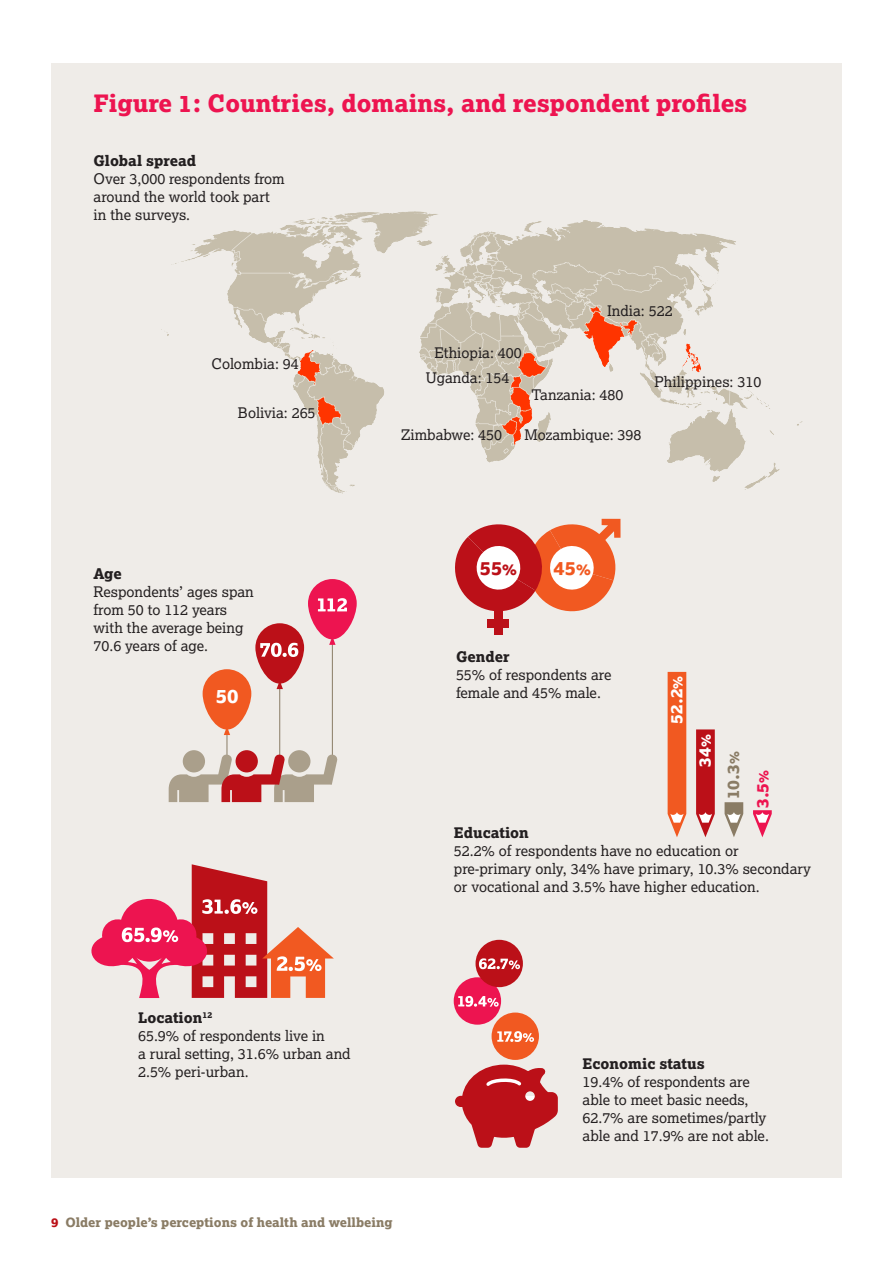
<style>
.page{position:relative;width:893px;height:1263px;background:#fff}
.page>*{position:absolute;margin:0;border:0;box-sizing:border-box;transform-origin:0 0}
.t1{font:24px "Lexia X Bold";color:#ed1450}
.t2{font:19.5px "Lexia X Bold";color:#fff}
.t3{font:19.2px "Lexia X Bold";color:#bb1018}
.t4{font:19.2px "Lexia X Bold";color:#f15921}
.t5{font:16.65px "Lexia X Bold";color:#fff}
.t6{font:16.65px "Lexia X Bold";color:#8a7c65}
.t7{font:16.65px "Lexia X Bold";color:#ed1450}
.t8{font:14.7px/18px "Lexia";color:#231f20}
.t9{font:14.7px "Lexia X Bold";color:#231f20}
.t10{font:12.75px "Lexia X Bold";color:#8a7c65}
.s1{font-size:15.45px}
.s2{font-size:13.5px}
.s3{color:#bb1018}
</style>
<div class="page">
<div style="left:51px;top:64px;width:791px;height:1114px;background:#efece8"></div>
<img style="left:166px;top:211px;width:637px;height:283px">
<svg style="left:455px;top:518px;width:165px;height:94px"></svg>
<div style="left:494px;top:600px;width:9px;height:35px;background:#bb1018"></div>
<div style="left:488px;top:619px;width:21px;height:8px;background:#bb1018"></div>
<svg style="left:91px;top:864px;width:243px;height:134px"></svg>
<svg style="left:668px;top:672px;width:18px;height:165px;background:#f16734"></svg>
<svg style="left:696px;top:729px;width:19px;height:108px;background:#c4343a"></svg>
<svg style="left:725px;top:802px;width:18px;height:35px"></svg>
<svg style="left:753px;top:810px;width:19px;height:27px"></svg>
<svg style="left:455px;top:1064px;width:103px;height:84px"></svg>
<div style="left:454px;top:977px;width:47px;height:48px;background:#ed1450;border-radius:50%"></div>
<svg style="left:458px;top:996px;width:41px;height:11px"></svg>
<div style="left:476px;top:940px;width:47px;height:47px;background:#bb1018;border-radius:50%"></div>
<svg style="left:479px;top:958px;width:41px;height:11px"></svg>
<div style="left:492px;top:1012px;width:47px;height:48px;background:#f15921;border-radius:50%"></div>
<svg style="left:497px;top:1031px;width:37px;height:11px"></svg>
<hr style="left:332px;top:638px;width:1px;height:125px;background:#8a7c65">
<div style="left:308px;top:579px;width:49px;height:60px;background:#ed1450;border-radius:24px"></div>
<svg style="left:329px;top:639px;width:7px;height:6px"></svg>
<hr style="left:227px;top:696px;width:1px;height:67px;background:#8a7c65">
<div style="left:203px;top:669px;width:48px;height:60px;background:#f15921;border-radius:24px"></div>
<svg style="left:224px;top:729px;width:6px;height:6px"></svg>
<svg style="left:183px;top:750px;width:22px;height:22px"></svg>
<svg style="left:288px;top:750px;width:22px;height:22px"></svg>
<hr style="left:279px;top:638px;width:1px;height:125px;background:#8a7c65">
<div style="left:255px;top:623px;width:49px;height:61px;background:#bb1018;border-radius:24px"></div>
<svg style="left:277px;top:683px;width:6px;height:6px"></svg>
<svg style="left:236px;top:750px;width:22px;height:22px"></svg>
<svg style="left:169px;top:752px;width:169px;height:50px"></svg>
<svg style="left:318px;top:598px;width:29px;height:13px"></svg>
<svg style="left:260px;top:643px;width:38px;height:14px"></svg>
<h1 class="t1" style="left:94px;top:87px;width:655px">Figure 1: Countries, domains, and respondent profiles</h1>
<p class="t9" style="left:94px;top:151px;width:104px">Global spread</p>
<p class="t8" style="left:94px;top:169px;width:193px">Over 3,000 respondents from around the world took part in the surveys.</p>
<p class="t8" style="left:607px;top:301px;width:67px">India: 522</p>
<p class="t8" style="left:212px;top:355px;width:89px">Colombia: 94</p>
<p class="t8" style="left:426px;top:340px;width:97px;line-height:24.6px;text-indent:8px">Ethiopia: 400<br>Uganda: 154</p>
<p class="t8" style="left:238px;top:404px;width:79px">Bolivia: 265</p>
<p class="t8" style="left:401px;top:425px;width:102px">Zimbabwe: 450</p>
<p class="t8" style="left:531px;top:385px;width:94px">Tanzania: 480</p>
<p class="t8" style="left:524px;top:425px;width:118px">Mozambique: 398</p>
<p class="t8" style="left:655px;top:372px;width:108px">Philippines: 310</p>
<p class="t9" style="left:94px;top:564px;width:30px">Age</p>
<p class="t8" style="left:94px;top:582px;width:162px">Respondents’ ages span from 50 to 112 years with the average being<br>70.6 years of age.</p>
<h2 class="t2" style="left:216px;top:683px;width:24px">50</h2>
<h3 class="t3" style="left:480px;top:555px;width:39px">55<span class="s1">%</span></h3>
<h3 class="t4" style="left:553px;top:555px;width:39px">45<span class="s1">%</span></h3>
<p class="t9" style="left:456px;top:647px;width:55px">Gender</p>
<p class="t8" style="left:456px;top:665px;width:157px">55% of respondents are female and 45% male.</p>
<p class="t5" style="left:666px;top:724px;width:50px;rotate:-90deg">52.2<span class="s2">%</span></p>
<p class="t5" style="left:694px;top:767px;width:34px;rotate:-90deg">34<span class="s2">%</span></p>
<p class="t6" style="left:722px;top:799px;width:50px;rotate:-90deg">10.3<span class="s2">%</span></p>
<p class="t7" style="left:752px;top:808px;width:39px;rotate:-90deg">3.5<span class="s2">%</span></p>
<p class="t9" style="left:138px;top:1008px;width:76px">Location<sup>12</sup></p>
<p class="t8" style="left:138px;top:1026px;width:214px">65.9% of respondents live in<br>a rural setting, 31.6% urban and<br>2.5% peri-urban.</p>
<p class="t10" style="left:51px;top:1214px;width:343px"><span class="s3">9</span> Older people’s perceptions of health and wellbeing</p>
<p class="t9" style="left:454px;top:823px;width:76px">Education</p>
<p class="t8" style="left:454px;top:841px;width:358px">52.2% of respondents have no education or pre-primary only, 34% have primary, 10.3% secondary or vocational and 3.5% have higher education.</p>
<p class="t9" style="left:583px;top:1054px;width:124px">Economic status</p>
<p class="t8" style="left:583px;top:1073px;width:188px">19.4% of respondents are able to meet basic needs,<br>62.7% are sometimes/partly able and 17.9% are not able.</p>
</div>
